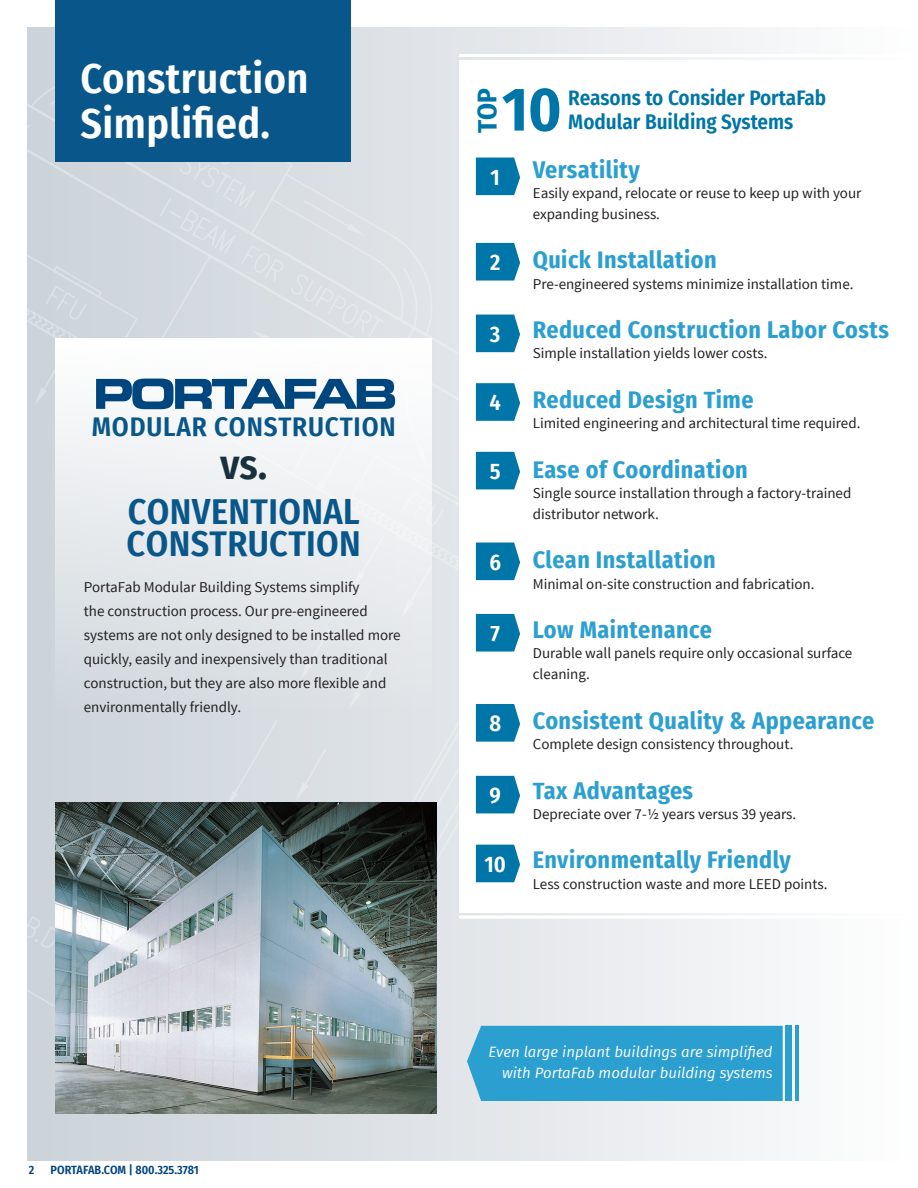
<style>
.page{position:relative;width:918px;height:1188px;background:#fff}
.page>*{position:absolute;margin:0;border:0;box-sizing:border-box;transform-origin:0 0}
.t1{font:700 61.5px "Fira Sans Condensed";color:#0075a7}
.t2{font:600 42px/45px "Fira Sans Condensed";letter-spacing:.01em;color:#fff}
.blue_headlines{font:600 42px "Fira Sans Condensed";color:#18313d}
.blue_headlines-2{font:600 36px "Fira Sans Condensed";letter-spacing:.01em;color:#09578a}
.blue_headlines-3{font:600 27px "Fira Sans Condensed";letter-spacing:.03em;color:#09578a}
.t3{font:700 27px "Fira Sans Condensed";color:#0075a7}
.Top_10{font:700 24px "Fira Sans Condensed";letter-spacing:.02em;color:#2c9fd1}
.t4{font:600 22.5px "Fira Sans Condensed";color:#fff}
.t5{font:600 21px "Fira Sans Condensed";color:#0075a7}
.Body{font:15px/24px "Source Sans Pro";color:#231f20}
.Body-2{font:italic 15px/21px "Fira Sans";color:#fff;text-align:right}
.t6{font:600 12px "Fira Sans Condensed";color:#00467e}
</style>
<div class="page">
<div style="left:27px;top:27px;width:891px;height:1134px;background:linear-gradient(to right,#c6ced3,#fdfdfe)"></div>
<svg style="left:27px;top:74px;width:432px;height:1006px;background:#d5dbdf"></svg>
<svg style="left:303px;top:199px;width:62px;height:37px;background:#dce0e4"></svg>
<div style="left:427px;top:733px;width:32px;height:89px;background:#e1e5e8"></div>
<div style="left:296px;top:747px;width:32px;height:54px;background:#dadfe3"></div>
<div style="left:226px;top:719px;width:53px;height:83px;background:#d7dde1"></div>
<svg style="left:49px;top:89px;width:6px;height:17px"></svg>
<svg style="left:27px;top:124px;width:5px;height:5px"></svg>
<div style="left:55px;top:0;width:296px;height:162px;background:#09578a"></div>
<div style="left:56px;top:338px;width:376px;height:378px;background:linear-gradient(to bottom,#fcfdfd,#d4dadf)"></div>
<svg style="left:96px;top:255px;width:363px;height:363px"></svg>
<div style="left:459px;top:60px;width:459px;height:853px;background:#fff"></div>
<hr style="left:459px;top:916px;width:459px;height:3px;background:#fff">
<hr style="left:459px;top:54px;width:459px;height:3px;background:#fff">
<svg style="left:476px;top:158px;width:44px;height:37px;background:#107dac"></svg>
<svg style="left:476px;top:243px;width:44px;height:38px;background:#137fad"></svg>
<svg style="left:476px;top:315px;width:44px;height:37px;background:#107dac"></svg>
<svg style="left:476px;top:383px;width:44px;height:38px;background:#137fad"></svg>
<svg style="left:476px;top:452px;width:44px;height:37px;background:#107dac"></svg>
<svg style="left:476px;top:543px;width:44px;height:37px;background:#107dac"></svg>
<svg style="left:476px;top:614px;width:44px;height:38px;background:#137fad"></svg>
<svg style="left:476px;top:704px;width:44px;height:38px;background:#137fad"></svg>
<svg style="left:476px;top:776px;width:44px;height:37px;background:#107dac"></svg>
<svg style="left:476px;top:845px;width:44px;height:37px;background:#107dac"></svg>
<img style="left:56px;top:802px;width:380px;height:311px">
<div style="left:467px;top:1026px;width:316px;height:75px;background:#2c9fd1"></div>
<div style="left:786px;top:1026px;width:6px;height:75px;background:#2c9fd1"></div>
<hr style="left:795px;top:1026px;width:4px;height:75px;background:#2c9fd1">
<h1 class="t2" style="left:81px;top:54px;width:229px">Construction<br>Simplified.</h1>
<p class="blue_headlines-3" style="left:92px;top:404px;width:305px">MODULAR CONSTRUCTION</p>
<p class="blue_headlines" style="left:220px;top:430px;width:49px">vs.</p>
<p class="blue_headlines-2" style="left:128px;top:482px;width:233px">CONVENTIONAL</p>
<p class="blue_headlines-2" style="left:127px;top:514px;width:236px">CONSTRUCTION</p>
<p class="Body" style="left:84px;top:575px;width:318px">PortaFab Modular Building Systems simplify<br>the construction process. Our pre-engineered systems are not only designed to be installed more quickly, easily and inexpensively than traditional construction, but they are also more flexible and environmentally friendly.</p>
<p class="t6" style="left:29px;top:1160px;width:7px">2</p>
<p class="t6" style="left:50px;top:1160px;width:150px">PORTAFAB.COM | 800.325.3781</p>
<h1 class="t3" style="left:465px;top:133px;width:45px;rotate:-90deg">TOP</h1>
<h1 class="t1" style="left:502px;top:58px;width:61px">10</h1>
<h2 class="t5" style="left:568px;top:81px;width:259px">Reasons to Consider PortaFab</h2>
<h2 class="t5" style="left:568px;top:105px;width:227px">Modular Building Systems</h2>
<p class="Top_10" style="left:533px;top:149px;width:109px">Versatility</p>
<p class="Body" style="left:533px;top:183px;width:330px;line-height:21px">Easily expand, relocate or reuse to keep up with your expanding business.</p>
<p class="Top_10" style="left:533px;top:240px;width:186px">Quick Installation</p>
<p class="Body" style="left:533px;top:272px;width:322px">Pre-engineered systems minimize installation time.</p>
<p class="Top_10" style="left:533px;top:310px;width:358px">Reduced Construction Labor Costs</p>
<p class="Body" style="left:533px;top:342px;width:236px">Simple installation yields lower costs.</p>
<p class="Top_10" style="left:533px;top:380px;width:222px">Reduced Design Time</p>
<p class="Body" style="left:533px;top:411px;width:329px">Limited engineering and architectural time required.</p>
<p class="Top_10" style="left:533px;top:449px;width:217px">Ease of Coordination</p>
<p class="Body" style="left:533px;top:483px;width:320px;line-height:21px">Single source installation through a factory-trained distributor network.</p>
<p class="Top_10" style="left:533px;top:540px;width:184px">Clean Installation</p>
<p class="Body" style="left:533px;top:572px;width:283px">Minimal on-site construction and fabrication.</p>
<p class="Top_10" style="left:533px;top:610px;width:181px">Low Maintenance</p>
<p class="Body" style="left:533px;top:643px;width:321px;line-height:21px">Durable wall panels require only occasional surface cleaning.</p>
<p class="Top_10" style="left:533px;top:700px;width:343px">Consistent Quality &amp; Appearance</p>
<p class="Body" style="left:533px;top:732px;width:262px">Complete design consistency throughout.</p>
<p class="Top_10" style="left:533px;top:770px;width:162px">Tax Advantages</p>
<p class="Body" style="left:533px;top:802px;width:265px">Depreciate over 7-1/2 years versus 39 years.</p>
<p class="Top_10" style="left:533px;top:840px;width:260px">Environmentally Friendly</p>
<p class="Body" style="left:533px;top:872px;width:296px">Less construction waste and more LEED points.</p>
<h1 class="t4" style="left:491px;top:158px;width:11px">1</h1>
<h1 class="t4" style="left:490px;top:244px;width:12px">2</h1>
<h1 class="t4" style="left:490px;top:315px;width:12px">3</h1>
<h1 class="t4" style="left:490px;top:384px;width:13px">4</h1>
<h1 class="t4" style="left:490px;top:453px;width:12px">5</h1>
<h1 class="t4" style="left:489px;top:543px;width:13px">6</h1>
<h1 class="t4" style="left:490px;top:615px;width:11px">7</h1>
<h1 class="t4" style="left:489px;top:705px;width:13px">8</h1>
<h1 class="t4" style="left:490px;top:777px;width:13px">9</h1>
<h1 class="t4" style="left:484px;top:845px;width:23px">10</h1>
<p class="Body-2" style="left:489px;top:1041px;width:286px">Even large inplant buildings are simplified with PortaFab modular building systems</p>
</div>
